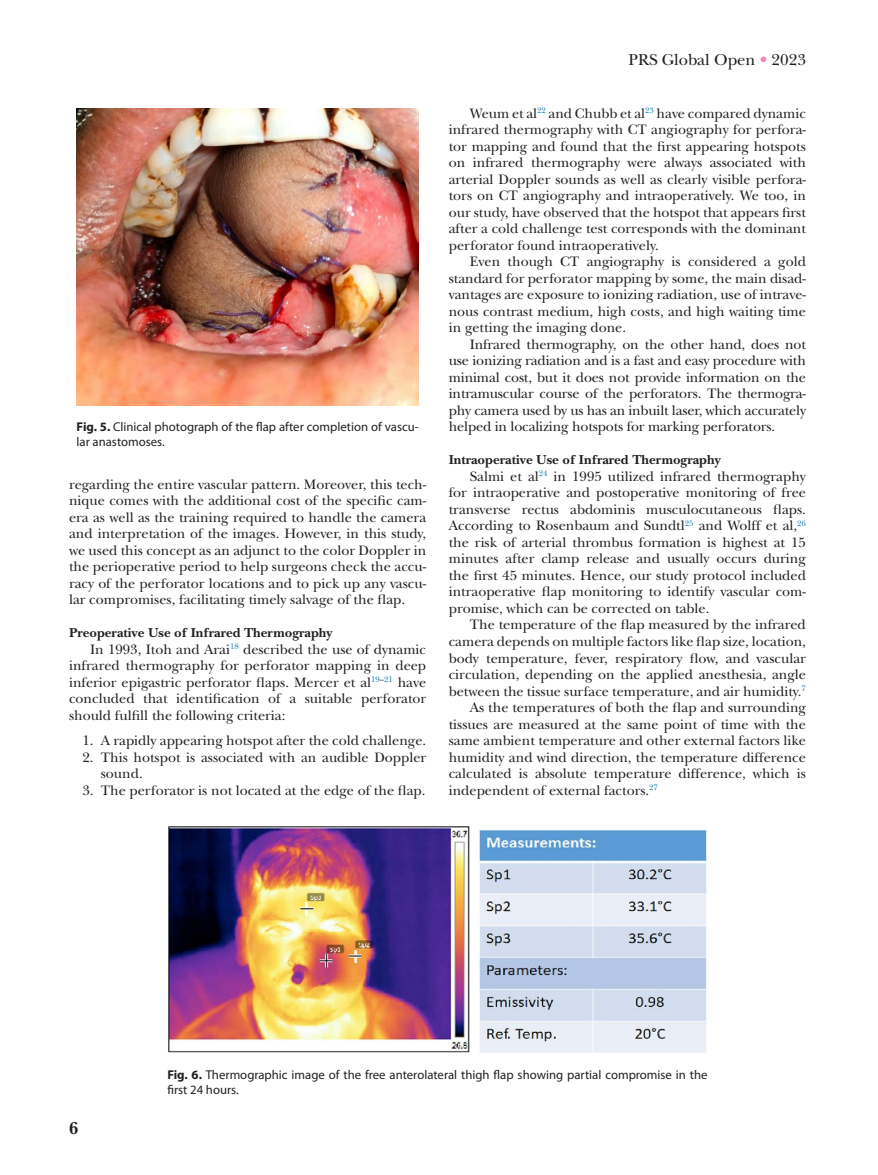
<style>
.page{position:relative;width:878px;height:1175px;background:#fff}
.page>*{position:absolute;margin:0;border:0;box-sizing:border-box;transform-origin:0 0}
.t1{font:700 18px "New Baskerville Std";color:#231f20}
.t2{font:16.5px "New Baskerville Std";color:#231f20}
.t3{font:14.25px/16.5px "New Baskerville Std";color:#231f20;text-align:justify}
.t4{font:700 13.5px "New Baskerville Std";color:#231f20}
.t5{font:12.75px/15px "Myriad Pro";color:#231f20}
.s1{font-weight:700}
.s2{color:#f287b6}
</style>
<div class="page">
<img style="left:76px;top:108px;width:342px;height:297px">
<img style="left:167px;top:825px;width:540px;height:227px">
<p class="t5" style="left:76px;top:419px;width:344px"><span class="s1">Fig. 5.</span> Clinical photograph of the flap after completion of vascu&shy;lar anastomoses.</p>
<p class="t3" style="left:69px;top:476px;width:359px">regarding the entire vascular pattern. Moreover, this tech&shy;nique comes with the additional cost of the specific cam&shy;era as well as the training required to handle the camera and interpretation of the images. However, in this study, we used this concept as an adjunct to the color Doppler in the perioperative period to help surgeons check the accu&shy;racy of the perforator locations and to pick up any vascu&shy;lar compromises, facilitating timely salvage of the flap.</p>
<p class="t4" style="left:69px;top:625px;width:265px">Preoperative Use of Infrared Thermography</p>
<p class="t3" style="left:69px;top:641px;width:359px;text-indent:21px">In 1993, Itoh and Arai<sup>18</sup> described the use of dynamic infrared thermography for perforator mapping in deep inferior epigastric perforator flaps. Mercer et al<sup>19</sup><sup>–</sup><sup>21</sup> have concluded that identification of a suitable perforator should fulfill the following criteria:</p>
<p class="t3" style="left:82px;top:732px;width:345px">1. A rapidly appearing hotspot after the cold challenge.</p>
<p class="t3" style="left:101px;top:749px;width:327px;text-indent:-18px">2. This hotspot is associated with an audible Doppler sound.</p>
<p class="t3" style="left:82px;top:782px;width:344px">3. The perforator is not located at the edge of the flap.</p>
<p class="t2" style="left:628px;top:50px;width:179px">PRS Global Open <span class="s2">•</span> 2023</p>
<p class="t3" style="left:448px;top:105px;width:359px;text-indent:21px">Weum et al<sup>22</sup> and Chubb et al<sup>23</sup> have compared dynamic infrared thermography with CT angiography for perfora&shy;tor mapping and found that the first appearing hotspots on infrared thermography were always associated with arterial Doppler sounds as well as clearly visible perfora&shy;tors on CT angiography and intraoperatively. We too, in our study, have observed that the hotspot that appears first after a cold challenge test corresponds with the dominant perforator found intraoperatively.</p>
<p class="t3" style="left:448px;top:253px;width:359px;text-indent:21px">Even though CT angiography is considered a gold standard for perforator mapping by some, the main disad&shy;vantages are exposure to ionizing radiation, use of intrave&shy;nous contrast medium, high costs, and high waiting time in getting the imaging done.</p>
<p class="t3" style="left:448px;top:336px;width:359px;text-indent:21px">Infrared thermography, on the other hand, does not use ionizing radiation and is a fast and easy procedure with minimal cost, but it does not provide information on the intramuscular course of the perforators. The thermogra&shy;phy camera used by us has an inbuilt laser, which accurately helped in localizing hotspots for marking perforators.</p>
<p class="t4" style="left:448px;top:452px;width:273px">Intraoperative Use of Infrared Thermography</p>
<p class="t3" style="left:448px;top:468px;width:359px;text-indent:21px">Salmi et al<sup>24</sup> in 1995 utilized infrared thermography for intraoperative and postoperative monitoring of free transverse rectus abdominis musculocutaneous flaps.<br>According to Rosenbaum and Sundtl<sup>25</sup> and Wolff et al,<sup>26 </sup>the risk of arterial thrombus formation is highest at 15 minutes after clamp release and usually occurs during the first 45 minutes. Hence, our study protocol included intraoperative flap monitoring to identify vascular com&shy;promise, which can be corrected on table.</p>
<p class="t3" style="left:469px;top:616px;width:337px">The temperature of the flap measured by the infrared</p>
<p class="t3" style="left:448px;top:633px;width:358px">camera depends on multiple factors like flap size, location,</p>
<p class="t3" style="left:448px;top:649px;width:359px">body temperature, fever, respiratory flow, and vascular</p>
<p class="t3" style="left:448px;top:666px;width:359px">circulation, depending on the applied anesthesia, angle</p>
<p class="t3" style="left:448px;top:682px;width:359px">between the tissue surface temperature, and air humidity.<sup>7</sup></p>
<p class="t3" style="left:470px;top:699px;width:338px">As the temperatures of both the flap and surrounding</p>
<p class="t3" style="left:448px;top:715px;width:358px">tissues are measured at the same point of time with the</p>
<p class="t3" style="left:448px;top:732px;width:359px">same ambient temperature and other external factors like</p>
<p class="t3" style="left:448px;top:748px;width:358px">humidity and wind direction, the temperature difference</p>
<p class="t3" style="left:448px;top:765px;width:359px">calculated is absolute temperature difference, which is</p>
<p class="t3" style="left:448px;top:781px;width:210px">independent of external factors.<sup>27</sup></p>
<p class="t1" style="left:69px;top:1118px;width:11px">6</p>
<p class="t5" style="left:167px;top:1067px;width:542px"><span class="s1">Fig. 6.</span> Thermographic image of the free anterolateral thigh flap showing partial compromise in the first 24 hours.</p>
</div>
